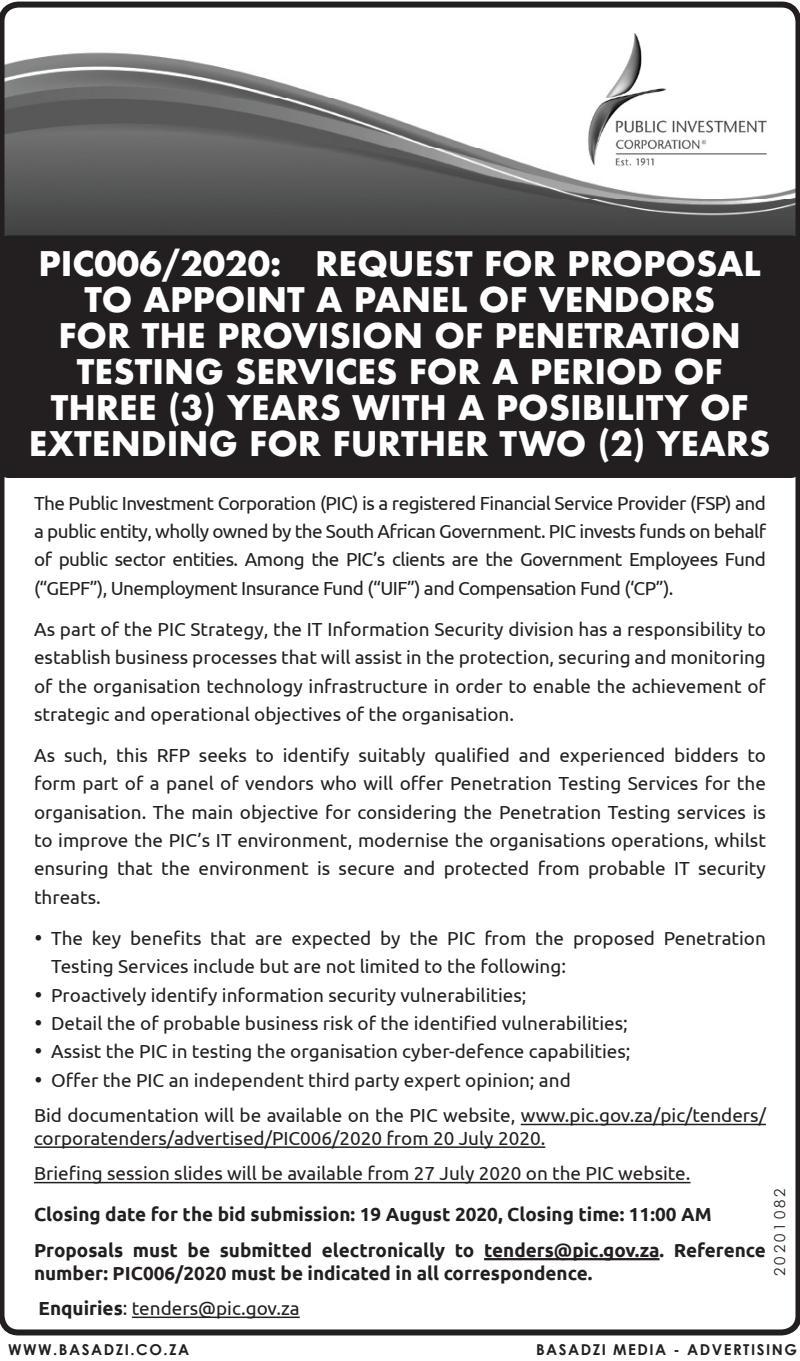
<style>
.page{position:relative;width:800px;height:1361px;background:#fff}
.page>*{position:absolute;margin:0;border:0;box-sizing:border-box;transform-origin:0 0}
.t1{font:700 33px/36px "Futura";color:#fff;text-align:center}
.t2{font:18.9px/28.2px "Ubuntu";color:#231f20;text-align:justify}
.t3{font:700 18.9px/35.4px "Ubuntu";color:#231f20}
.t4{font:700 15px "Century Gothic";letter-spacing:.1em;color:#231f20}
.t5{font:15px "Century Gothic";letter-spacing:.2em;color:#231f20}
.s1{font-weight:400}
</style>
<div class="page">
<img style="left:7px;top:52px;width:785px;height:183px">
<div style="left:0;top:235px;width:799px;height:243px;background:#231f20;border-radius:9px"></div>
<hr style="left:520px;top:1123px;width:245px;height:2px;background:#231f20">
<hr style="left:34px;top:1146px;width:511px;height:2px;background:#231f20">
<hr style="left:34px;top:1182px;width:656px;height:1px;background:#231f20">
<hr style="left:484px;top:1258px;width:175px;height:2px;background:#231f20">
<hr style="left:132px;top:1316px;width:168px;height:2px;background:#231f20">
<img style="left:578px;top:33px;width:199px;height:141px">
<div style="left:0;top:2px;width:799px;height:1333px;border:6px solid #231f20;border-radius:17px"></div>
<h1 class="t1" style="left:29px;top:246px;width:743px">PIC006/2020: REQUEST FOR PROPOSAL TO APPOINT A PANEL OF VENDORS<br>FOR THE PROVISION OF PENETRATION TESTING SERVICES FOR A PERIOD OF THREE (3) YEARS WITH A POSIBILITY OF EXTENDING FOR FURTHER TWO (2) YEARS</h1>
<p class="t2" style="left:34px;top:488px;width:733px">The Public Investment Corporation (PIC) is a registered Financial Service Provider (FSP) and a public entity, wholly owned by the South African Government. PIC invests funds on behalf of public sector entities. Among the PIC’s clients are the Government Employees Fund (“GEPF”), Unemployment Insurance Fund (“UIF”) and Compensation Fund (‘CP”).</p>
<p class="t2" style="left:34px;top:614px;width:733px">As part of the PIC Strategy, the IT Information Security division has a responsibility to establish business processes that will assist in the protection, securing and monitoring of the organisation technology infrastructure in order to enable the achievement of strategic and operational objectives of the organisation.</p>
<p class="t2" style="left:34px;top:740px;width:733px">As such, this RFP seeks to identify suitably qualified and experienced bidders to form part of a panel of vendors who will offer Penetration Testing Services for the organisation. The main objective for considering the Penetration Testing services is to improve the PIC’s IT environment, modernise the organisations operations, whilst ensuring that the environment is secure and protected from probable IT security threats.</p>
<p class="t2" style="left:51px;top:923px;width:716px;text-indent:-17px">• The key benefits that are expected by the PIC from the proposed Penetration<br>Testing Services include but are not limited to the following:</p>
<p class="t2" style="left:34px;top:980px;width:494px">• Proactively identify information security vulnerabilities;</p>
<p class="t2" style="left:34px;top:1008px;width:595px">• Detail the of probable business risk of the identified vulnerabilities;</p>
<p class="t2" style="left:34px;top:1037px;width:598px">• Assist the PIC in testing the organisation cyber-defence capabilities;</p>
<p class="t2" style="left:34px;top:1061px;width:733px;line-height:35.4px">• Offer the PIC an independent third party expert opinion; and<br>Bid documentation will be available on the PIC website, www.pic.gov.za/pic/tenders/</p>
<p class="t2" style="left:34px;top:1120px;width:657px;line-height:35.4px">corporatenders/advertised/PIC006/2020 from 20 July 2020.<br>Briefing session slides will be available from 27 July 2020 on the PIC website.</p>
<p class="t3" style="left:34px;top:1196px;width:733px">Closing date for the bid submission: 19 August 2020, Closing time: 11:00 AM<br>Proposals must be submitted electronically to tenders@pic.gov.za. Reference</p>
<p class="t3" style="left:34px;top:1254px;width:559px">number: PIC006/2020 must be indicated in all correspondence.<br>Enquiries<span class="s1">: tenders@pic.gov.za</span></p>
<p class="t5" style="left:769px;top:1276px;width:89px;rotate:-90deg">20201082</p>
<p class="t4" style="left:8px;top:1338px;width:182px">WWW.BASADZI.CO.ZA</p>
<p class="t4" style="left:536px;top:1338px;width:262px">BASADZI MEDIA - ADVERTISING</p>
</div>
